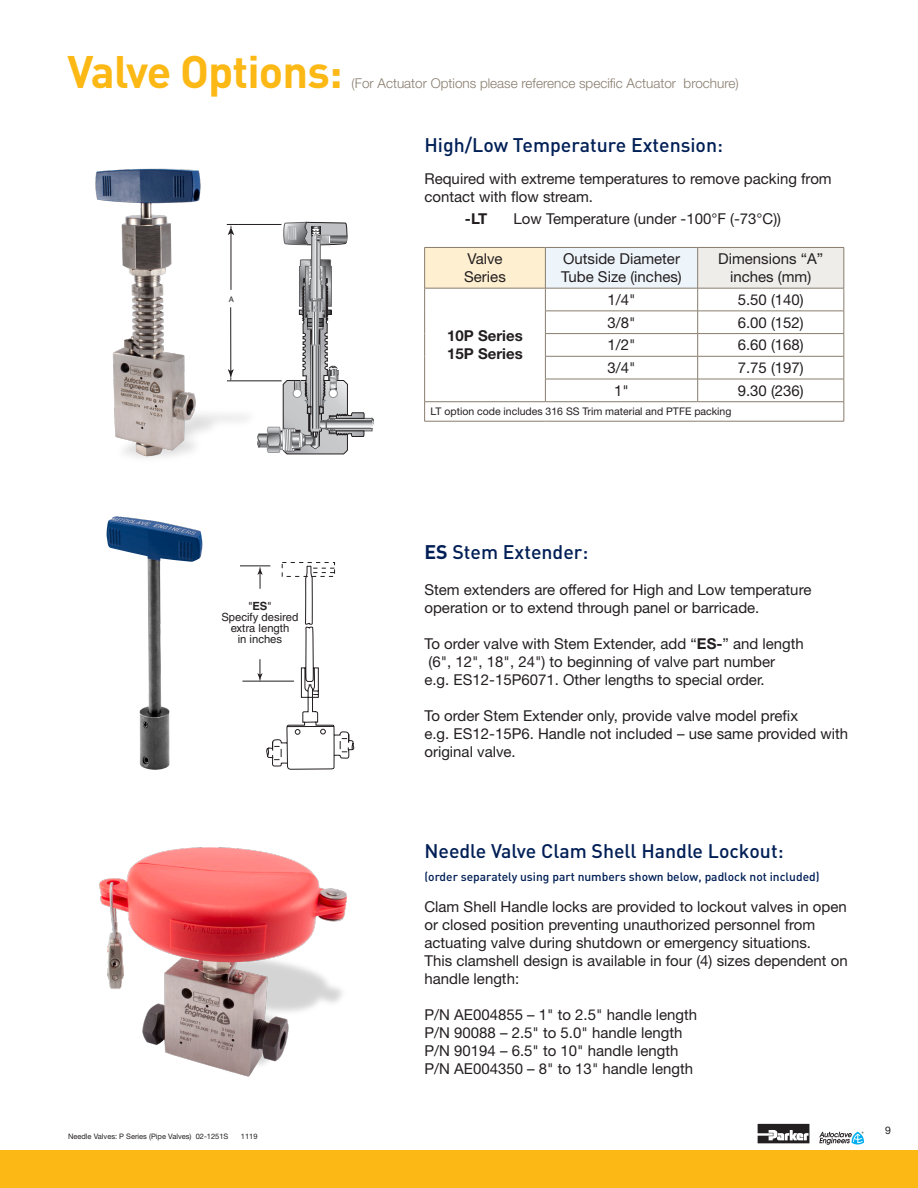
<style>
.page{position:relative;width:918px;height:1188px;background:#fff}
.page>*{position:absolute;margin:0;border:0;box-sizing:border-box;transform-origin:0 0}
.Pressure_Top_Page_GR{font:700 45px "DINOT";letter-spacing:-.02em;color:#fcb814}
.Section_subtitle_Blu{font:500 19.5px "DINOT";color:#001f56}
.Cover_Copy{font:15px/18px "Helvetica Neue LT Std";color:#231f20}
.WARNING_OFFER_TO_SAL{font:15px "Helvetica Neue LT Std";color:#231f20}
.WARNING_OFFER_TO_SAL-2{font:700 15px "Helvetica Neue LT Std";color:#231f20}
.Paragraph_Copy{font:700 15px "Helvetica Neue LT Std";color:#231f20}
.Pressure_Top_Page_GR-2{font:300 13.5px "Helvetica Neue LT Std";color:#887d6e}
.Section_subtitle_Blu-2{font:500 12px "DINOT";color:#001f56}
.t1{font:11.25px/11.2px "Helvetica LT";color:#231f20;text-align:center}
.WARNING_OFFER_TO_SAL-3{font:10.5px "Helvetica Neue LT Std";color:#231f20}
.t2{font:7.65px "Helvetica LT";color:#231f20}
.t3{font:7.5px "Helvetica Neue LT Std";color:#231f20}
.s1{font-weight:700}
</style>
<div class="page">
<div style="left:0;top:1150px;width:918px;height:38px;background:#fcb814"></div>
<svg style="left:758px;top:1124px;width:51px;height:19px"></svg>
<svg style="left:819px;top:1132px;width:45px;height:13px"></svg>
<div style="left:425px;top:247px;width:120px;height:41px;background:#feefd0"></div>
<div style="left:545px;top:247px;width:153px;height:41px;background:#edf4fa"></div>
<div style="left:698px;top:247px;width:146px;height:41px;background:#efedea"></div>
<hr style="left:424px;top:247px;width:121px;height:1px;background:#887d6e">
<hr style="left:424px;top:248px;width:1px;height:40px;background:#887d6e">
<hr style="left:545px;top:247px;width:153px;height:1px;background:#887d6e">
<hr style="left:545px;top:248px;width:1px;height:40px;background:#887d6e">
<hr style="left:698px;top:247px;width:146px;height:1px;background:#887d6e">
<hr style="left:697px;top:248px;width:1px;height:40px;background:#887d6e">
<hr style="left:844px;top:248px;width:1px;height:40px;background:#887d6e">
<hr style="left:424px;top:288px;width:121px;height:1px;background:#887d6e">
<hr style="left:424px;top:401px;width:121px;height:1px;background:#887d6e">
<svg style="left:424px;top:288px;width:1px;height:133px"></svg>
<hr style="left:424px;top:421px;width:121px;height:1px;background:#887d6e">
<hr style="left:545px;top:421px;width:153px;height:1px;background:#887d6e">
<hr style="left:698px;top:421px;width:146px;height:1px;background:#887d6e">
<hr style="left:545px;top:288px;width:153px;height:1px;background:#887d6e">
<hr style="left:698px;top:288px;width:146px;height:1px;background:#887d6e">
<hr style="left:545px;top:311px;width:153px;height:1px;background:#887d6e">
<hr style="left:698px;top:311px;width:146px;height:1px;background:#887d6e">
<hr style="left:545px;top:333px;width:153px;height:1px;background:#887d6e">
<hr style="left:698px;top:333px;width:146px;height:1px;background:#887d6e">
<hr style="left:545px;top:356px;width:153px;height:1px;background:#887d6e">
<hr style="left:698px;top:356px;width:146px;height:1px;background:#887d6e">
<hr style="left:545px;top:379px;width:153px;height:1px;background:#887d6e">
<svg style="left:545px;top:288px;width:1px;height:113px"></svg>
<hr style="left:698px;top:379px;width:146px;height:1px;background:#887d6e">
<svg style="left:697px;top:288px;width:1px;height:113px"></svg>
<hr style="left:545px;top:401px;width:153px;height:1px;background:#887d6e">
<hr style="left:698px;top:401px;width:146px;height:1px;background:#887d6e">
<svg style="left:844px;top:288px;width:1px;height:133px"></svg>
<img style="left:95px;top:168px;width:161px;height:290px">
<img style="left:99px;top:847px;width:248px;height:230px">
<img style="left:106px;top:516px;width:97px;height:254px">
<hr style="left:242px;top:681px;width:52px;height:1px;background:#231f20">
<hr style="left:240px;top:565px;width:30px;height:1px;background:#231f20">
<svg style="left:257px;top:562px;width:97px;height:208px"></svg>
<hr style="left:227px;top:224px;width:54px;height:1px;background:#231f20">
<hr style="left:227px;top:380px;width:55px;height:1px;background:#231f20">
<hr style="left:231px;top:233px;width:1px;height:57px;background:#231f20">
<svg style="left:228px;top:225px;width:6px;height:10px"></svg>
<hr style="left:230px;top:307px;width:1px;height:65px;background:#231f20">
<svg style="left:228px;top:369px;width:6px;height:12px"></svg>
<svg style="left:256px;top:222px;width:118px;height:232px"></svg>
<p class="Pressure_Top_Page_GR" style="left:68px;top:42px;width:277px">Valve Options:</p>
<p class="Pressure_Top_Page_GR-2" style="left:352px;top:75px;width:389px">(For Actuator Options please reference specific Actuator brochure)</p>
<p class="t2" style="left:229px;top:295px;width:7px">A</p>
<p class="Section_subtitle_Blu" style="left:424px;top:132px;width:300px">High/Low Temperature Extension:</p>
<p class="Cover_Copy" style="left:424px;top:169px;width:409px">Required with extreme temperatures to remove packing from contact with flow stream.</p>
<p class="Paragraph_Copy" style="left:465px;top:210px;width:24px">-LT</p>
<p class="Cover_Copy" style="left:514px;top:210px;width:269px">Low Temperature (under -100°F (-73°C))</p>
<p class="WARNING_OFFER_TO_SAL" style="left:467px;top:250px;width:37px">Valve</p>
<p class="WARNING_OFFER_TO_SAL" style="left:464px;top:268px;width:43px">Series</p>
<p class="WARNING_OFFER_TO_SAL" style="left:563px;top:250px;width:118px">Outside Diameter</p>
<p class="WARNING_OFFER_TO_SAL" style="left:561px;top:268px;width:122px">Tube Size (inches)</p>
<p class="WARNING_OFFER_TO_SAL" style="left:718px;top:250px;width:107px">Dimensions “A”</p>
<p class="WARNING_OFFER_TO_SAL" style="left:730px;top:268px;width:83px">inches (mm)</p>
<p class="WARNING_OFFER_TO_SAL" style="left:608px;top:291px;width:30px">1/4"</p>
<p class="WARNING_OFFER_TO_SAL" style="left:738px;top:291px;width:68px">5.50 (140)</p>
<p class="WARNING_OFFER_TO_SAL" style="left:608px;top:313px;width:30px">3/8"</p>
<p class="WARNING_OFFER_TO_SAL" style="left:738px;top:313px;width:68px">6.00 (152)</p>
<p class="WARNING_OFFER_TO_SAL" style="left:608px;top:336px;width:30px">1/2"</p>
<p class="WARNING_OFFER_TO_SAL" style="left:738px;top:336px;width:68px">6.60 (168)</p>
<p class="WARNING_OFFER_TO_SAL" style="left:608px;top:359px;width:30px">3/4"</p>
<p class="WARNING_OFFER_TO_SAL" style="left:738px;top:359px;width:68px">7.75 (197)</p>
<p class="WARNING_OFFER_TO_SAL" style="left:614px;top:381px;width:16px">1"</p>
<p class="WARNING_OFFER_TO_SAL" style="left:738px;top:381px;width:68px">9.30 (236)</p>
<p class="WARNING_OFFER_TO_SAL-3" style="left:431px;top:405px;width:302px">LT option code includes 316 SS Trim material and PTFE packing</p>
<p class="WARNING_OFFER_TO_SAL-2" style="left:447px;top:327px;width:77px">10P Series</p>
<p class="WARNING_OFFER_TO_SAL-2" style="left:447px;top:345px;width:77px">15P Series</p>
<p class="t1" style="left:221px;top:600px;width:79px">"<span class="s1">ES</span>"<br>Specify desired extra length<br>in inches</p>
<p class="t3" style="left:68px;top:1132px;width:162px">Needle Valves: P Series (Pipe Valves) 02-1251S</p>
<p class="t3" style="left:241px;top:1132px;width:18px">1119</p>
<p class="Section_subtitle_Blu" style="left:424px;top:538px;width:165px"><span class="s1">ES</span> Stem Extender:</p>
<p class="Cover_Copy" style="left:424px;top:580px;width:389px">Stem extenders are offered for High and Low temperature operation or to extend through panel or barricade.</p>
<p class="Cover_Copy" style="left:424px;top:634px;width:381px">To order valve with Stem Extender, add “<span class="s1">ES-</span>” and length (6", 12", 18", 24") to beginning of valve part number<br>e.g. ES12-15P6071. Other lengths to special order.</p>
<p class="Cover_Copy" style="left:424px;top:706px;width:425px">To order Stem Extender only, provide valve model prefix<br>e.g. ES12-15P6. Handle not included – use same provided with original valve.</p>
<p class="Section_subtitle_Blu" style="left:424px;top:838px;width:361px">Needle Valve Clam Shell Handle Lockout:</p>
<p class="Section_subtitle_Blu-2" style="left:424px;top:868px;width:397px">(order separately using part numbers shown below, padlock not included)</p>
<p class="Cover_Copy" style="left:424px;top:898px;width:424px">Clam Shell Handle locks are provided to lockout valves in open or closed position preventing unauthorized personnel from actuating valve during shutdown or emergency situations.</p>
<p class="Cover_Copy" style="left:424px;top:952px;width:425px">This clamshell design is available in four (4) sizes dependent on handle length:</p>
<p class="Cover_Copy" style="left:424px;top:1006px;width:274px">P/N AE004855 – 1" to 2.5" handle length<br>P/N 90088 – 2.5" to 5.0" handle length</p>
<p class="Cover_Copy" style="left:424px;top:1042px;width:255px">P/N 90194 – 6.5" to 10" handle length</p>
<p class="Cover_Copy" style="left:424px;top:1060px;width:270px">P/N AE004350 – 8" to 13" handle length</p>
<p class="WARNING_OFFER_TO_SAL-3" style="left:885px;top:1124px;width:7px">9</p>
</div>
